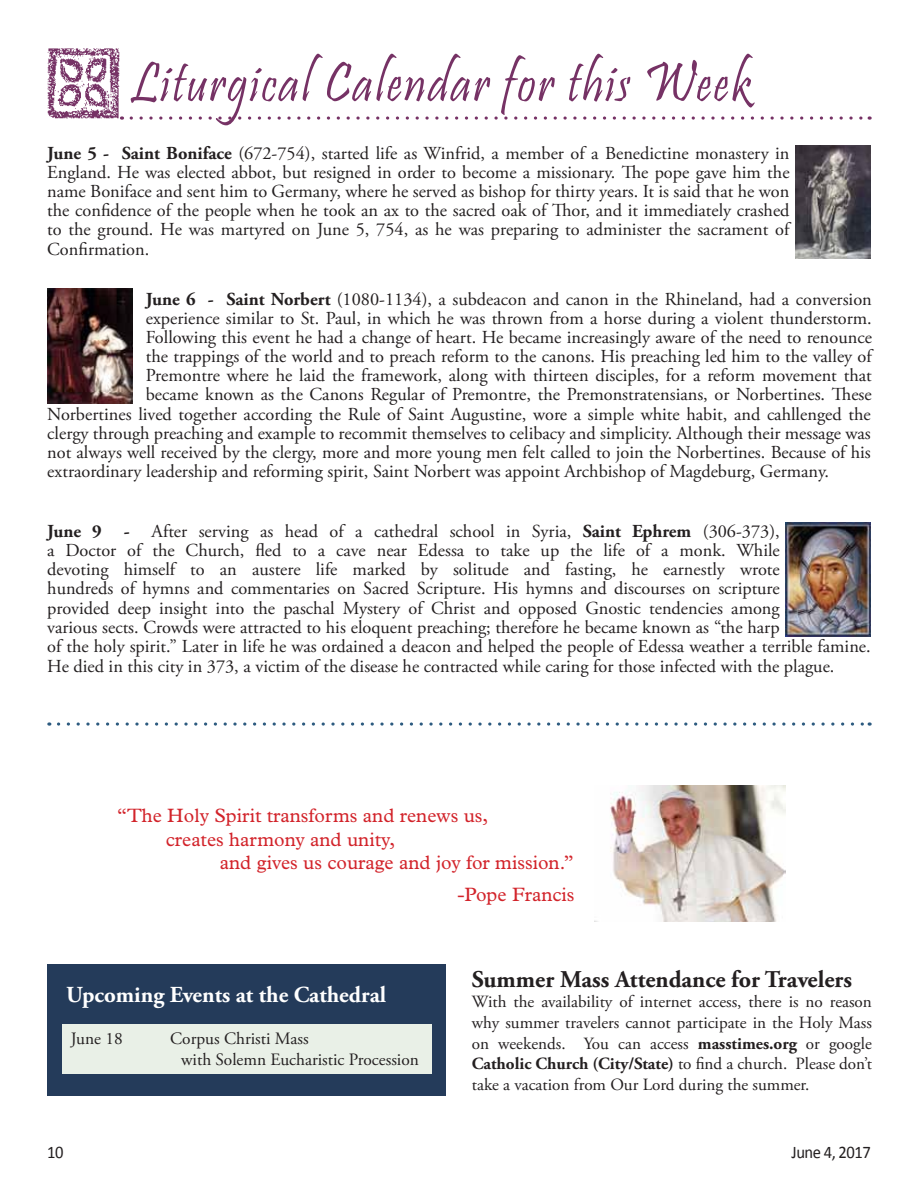
<style>
.page{position:relative;width:918px;height:1188px;background:#fff}
.page>*{position:absolute;margin:0;border:0;box-sizing:border-box;transform-origin:0 0}
.t1{font:57.45px "Pristina";letter-spacing:.04em;color:#763265;scale:.9 1}
.t2{font:700 24px "Adobe Garamond Pro";color:#231f20}
.t3{font:700 22.8px "Adobe Garamond Pro";color:#fff}
.t4{font:19.35px/23.2px "Plantin MT Std";color:#d2232a}
.t5{font:18.3px/19.2px "Adobe Garamond Pro";color:#231f20;text-align:justify}
.t6{font:17.7px "Calibri";letter-spacing:-.03em;color:#231f20;scale:.93 1}
.t7{font:17.4px/20.9px "Adobe Garamond Pro";color:#231f20}
.t8{font:17.1px/20.5px "Adobe Garamond Pro";color:#231f20;text-align:justify}
.s1{font-weight:700}
</style>
<div class="page">
<div style="left:47px;top:964px;width:399px;height:131px;background:#243b5a"></div>
<div style="left:62px;top:1024px;width:370px;height:50px;background:#e9f0e7"></div>
<svg style="left:59px;top:722px;width:811px;height:4px"></svg>
<img style="left:47px;top:48px;width:73px;height:71px">
<svg style="left:131px;top:116px;width:739px;height:4px"></svg>
<img style="left:595px;top:786px;width:191px;height:135px">
<img style="left:796px;top:146px;width:75px;height:112px">
<img style="left:47px;top:288px;width:85px;height:116px">
<img style="left:786px;top:523px;width:85px;height:114px">
<h1 class="t1" style="left:131px;top:51px;width:691px">Liturgical Calendar for this Week</h1>
<p class="t5" style="left:47px;top:144px;width:744px"><span class="s1">June 5 - Saint Boniface</span> (672-754), started life as Winfrid, a member of a Benedictine monastery in England. He was elected abbot, but resigned in order to become a missionary. The pope gave him the name Boniface and sent him to Germany, where he served as bishop for thirty years. It is said that he won the confidence of the people when he took an ax to the sacred oak of Thor, and it immediately crashed to the ground. He was martyred on June 5, 754, as he was preparing to administer the sacrament of Confirmation.</p>
<p class="t5" style="left:146px;top:290px;width:728px"><span class="s1">June 6 - Saint Norbert</span> (1080-1134), a subdeacon and canon in the Rhineland, had a conversion</p>
<p class="t5" style="left:146px;top:309px;width:728px">experience similar to St. Paul, in which he was thrown from a horse during a violent thunderstorm.</p>
<p class="t5" style="left:146px;top:328px;width:728px">Following this event he had a change of heart. He became increasingly aware of the need to renounce</p>
<p class="t5" style="left:146px;top:347px;width:727px">the trappings of the world and to preach reform to the canons. His preaching led him to the valley of</p>
<p class="t5" style="left:146px;top:366px;width:728px">Premontre where he laid the framework, along with thirteen disciples, for a reform movement that</p>
<p class="t5" style="left:146px;top:386px;width:727px">became known as the Canons Regular of Premontre, the Premonstratensians, or Norbertines. These</p>
<p class="t5" style="left:47px;top:405px;width:825px">Norbertines lived together according the Rule of Saint Augustine, wore a simple white habit, and cahllenged the</p>
<p class="t5" style="left:47px;top:424px;width:825px">clergy through preaching and example to recommit themselves to celibacy and simplicity. Although their message was</p>
<p class="t5" style="left:47px;top:444px;width:825px">not always well received by the clergy, more and more young men felt called to join the Norbertines. Because of his</p>
<p class="t5" style="left:47px;top:463px;width:783px">extraordinary leadership and reforming spirit, Saint Norbert was appoint Archbishop of Magdeburg, Germany.</p>
<p class="t5" style="left:47px;top:522px;width:825px;text-align:left"><span class="s1">June 9 -</span> After serving as head of a cathedral school in Syria, <span class="s1">Saint Ephrem</span> (306-373),<br>a Doctor of the Church, fled to a cave near Edessa to take up the life of a monk. While<br>devoting himself to an austere life marked by solitude and fasting, he earnestly wrote<br>hundreds of hymns and commentaries on Sacred Scripture. His hymns and discourses on scripture<br>provided deep insight into the paschal Mystery of Christ and opposed Gnostic tendencies among<br>various sects. Crowds were attracted to his eloquent preaching; therefore he became known as “the harp<br>of the holy spirit.” Later in life he was ordained a deacon and helped the people of Edessa weather a terrible famine.<br>He died in this city in 373, a victim of the disease he contracted while caring for those infected with the plague.</p>
<p class="t4" style="left:166px;top:804px;width:324px;text-indent:-49px">“The Holy Spirit transforms and renews us, creates harmony and unity,</p>
<p class="t4" style="left:220px;top:847px;width:356px;line-height:31.5px;text-align:right">and gives us courage and joy for mission.” -Pope Francis</p>
<p class="t3" style="left:66px;top:981px;width:322px">Upcoming Events at the Cathedral</p>
<p class="t7" style="left:71px;top:1029px;width:53px">June 18</p>
<p class="t7" style="left:181px;top:1029px;width:239px;text-indent:-11px">Corpus Christi Mass<br>with Solemn Eucharistic Procession</p>
<h2 class="t2" style="left:472px;top:965px;width:382px">Summer Mass Attendance for Travelers</h2>
<p class="t8" style="left:472px;top:992px;width:402px">With the availability of internet access, there is no reason why summer travelers cannot participate in the Holy Mass on weekends. You can access <span class="s1">masstimes.org</span> or google <span class="s1">Catholic Church (City/State)</span> to find a church. Please don’t take a vacation from Our Lord during the summer.</p>
<p class="t6" style="left:47px;top:1141px;width:19px">10</p>
<p class="t6" style="left:792px;top:1141px;width:87px">June 4, 2017</p>
</div>
